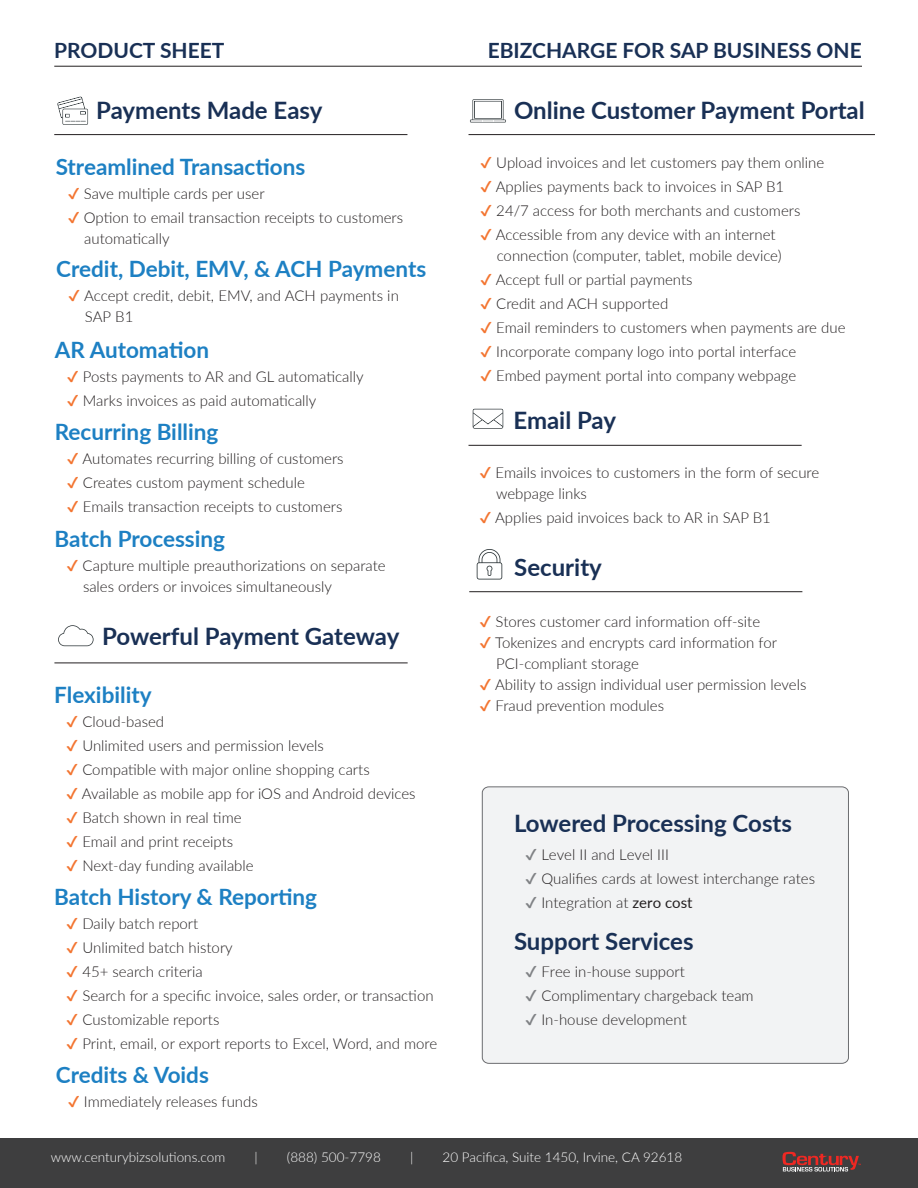
<style>
.page{position:relative;width:918px;height:1188px;background:#fff}
.page>*{position:absolute;margin:0;border:0;box-sizing:border-box;transform-origin:0 0}
.t1{font:700 24px "Lato";color:#193055}
.t2{font:700 22.5px "Lato";color:#1d80c3}
.t3{font:700 21px "Lato";color:#193055}
.t4{font:300 15px/21px "Lato";color:#231f20}
.t5{font:300 13.5px "Lato";color:#fff}
.s1{color:#f37531}
.s2{color:#808285}
.s3{font-weight:400}
</style>
<div class="page">
<hr style="left:54px;top:66px;width:808px;height:1px;background:#231f20">
<div style="left:0;top:1138px;width:918px;height:50px;background:#3e3e3f"></div>
<svg style="left:783px;top:1152px;width:78px;height:19px"></svg>
<div style="left:482px;top:787px;width:366px;height:276px;background:#f2f3f4;border-radius:6px"></div>
<div style="left:482px;top:787px;width:367px;height:277px;border:1px solid #6c6d70;border-radius:6px"></div>
<hr style="left:469px;top:134px;width:406px;height:1px;background:#231f20">
<hr style="left:469px;top:445px;width:333px;height:1px;background:#231f20">
<hr style="left:469px;top:591px;width:333px;height:1px;background:#231f20">
<svg style="left:58px;top:625px;width:36px;height:21px"></svg>
<svg style="left:473px;top:409px;width:30px;height:20px"></svg>
<svg style="left:477px;top:549px;width:25px;height:31px"></svg>
<svg style="left:57px;top:97px;width:31px;height:28px"></svg>
<hr style="left:54px;top:134px;width:353px;height:1px;background:#231f20">
<svg style="left:470px;top:99px;width:36px;height:23px"></svg>
<hr style="left:54px;top:663px;width:354px;height:1px;background:#231f20">
<h3 class="t3" style="left:54px;top:35px;width:172px">PRODUCT SHEET</h3>
<h1 class="t1" style="left:96px;top:93px;width:228px">Payments Made Easy</h1>
<h2 class="t2" style="left:56px;top:150px;width:251px">Streamlined Transactions</h2>
<p class="t4" style="left:68px;top:182px;width:198px"><span class="s1">✔</span> Save multiple cards per user</p>
<p class="t4" style="left:84px;top:206px;width:320px;text-indent:-16px"><span class="s1">✔</span> Option to email transaction receipts to customers automatically</p>
<h2 class="t2" style="left:56px;top:252px;width:371px">Credit, Debit, EMV, &amp; ACH Payments</h2>
<p class="t4" style="left:85px;top:284px;width:316px;text-indent:-16px"><span class="s1">✔</span> Accept credit, debit, EMV, and ACH payments in<br>SAP B1</p>
<h2 class="t2" style="left:55px;top:334px;width:156px">AR Automation</h2>
<p class="t4" style="left:67px;top:366px;width:298px"><span class="s1">✔</span> Posts payments to AR and GL automatically</p>
<p class="t4" style="left:67px;top:390px;width:251px"><span class="s1">✔</span> Marks invoices as paid automatically</p>
<h2 class="t2" style="left:55px;top:415px;width:165px">Recurring Billing</h2>
<p class="t4" style="left:67px;top:448px;width:278px"><span class="s1">✔</span> Automates recurring billing of customers</p>
<p class="t4" style="left:67px;top:472px;width:239px"><span class="s1">✔</span> Creates custom payment schedule</p>
<p class="t4" style="left:67px;top:496px;width:277px"><span class="s1">✔</span> Emails transaction receipts to customers</p>
<h2 class="t2" style="left:55px;top:522px;width:172px">Batch Processing</h2>
<p class="t4" style="left:83px;top:554px;width:304px;text-indent:-16px"><span class="s1">✔</span> Capture multiple preauthorizations on separate sales orders or invoices simultaneously</p>
<h1 class="t1" style="left:102px;top:619px;width:299px">Powerful Payment Gateway</h1>
<h2 class="t2" style="left:54px;top:678px;width:99px">Flexibility</h2>
<p class="t4" style="left:66px;top:710px;width:99px"><span class="s1">✔</span> Cloud-based</p>
<p class="t4" style="left:66px;top:734px;width:259px"><span class="s1">✔</span> Unlimited users and permission levels</p>
<p class="t4" style="left:66px;top:758px;width:305px"><span class="s1">✔</span> Compatible with major online shopping carts</p>
<p class="t4" style="left:66px;top:782px;width:351px"><span class="s1">✔</span> Available as mobile app for iOS and Android devices</p>
<p class="t4" style="left:66px;top:806px;width:177px"><span class="s1">✔</span> Batch shown in real time</p>
<p class="t4" style="left:66px;top:830px;width:169px"><span class="s1">✔</span> Email and print receipts</p>
<p class="t4" style="left:66px;top:854px;width:189px"><span class="s1">✔</span> Next-day funding available</p>
<h2 class="t2" style="left:54px;top:880px;width:264px">Batch History &amp; Reporting</h2>
<p class="t4" style="left:66px;top:912px;width:134px"><span class="s1">✔</span> Daily batch report</p>
<p class="t4" style="left:66px;top:936px;width:168px"><span class="s1">✔</span> Unlimited batch history</p>
<p class="t4" style="left:66px;top:960px;width:138px"><span class="s1">✔</span> 45+ search criteria</p>
<p class="t4" style="left:66px;top:984px;width:369px"><span class="s1">✔</span> Search for a specific invoice, sales order, or transaction</p>
<p class="t4" style="left:66px;top:1008px;width:155px"><span class="s1">✔</span> Customizable reports</p>
<p class="t4" style="left:66px;top:1032px;width:372px"><span class="s1">✔</span> Print, email, or export reports to Excel, Word, and more</p>
<h2 class="t2" style="left:56px;top:1058px;width:155px">Credits &amp; Voids</h2>
<p class="t4" style="left:68px;top:1090px;width:192px"><span class="s1">✔</span> Immediately releases funds</p>
<h3 class="t3" style="left:488px;top:35px;width:376px">EBIZCHARGE FOR SAP BUSINESS ONE</h3>
<h1 class="t1" style="left:514px;top:93px;width:352px">Online Customer Payment Portal</h1>
<p class="t4" style="left:480px;top:152px;width:346px"><span class="s1">✔</span> Upload invoices and let customers pay them online</p>
<p class="t4" style="left:480px;top:176px;width:306px"><span class="s1">✔</span> Applies payments back to invoices in SAP B1</p>
<p class="t4" style="left:480px;top:200px;width:322px"><span class="s1">✔</span> 24/7 access for both merchants and customers</p>
<p class="t4" style="left:497px;top:224px;width:286px;text-indent:-16px"><span class="s1">✔</span> Accessible from any device with an internet connection (computer, tablet, mobile device)</p>
<p class="t4" style="left:480px;top:269px;width:214px"><span class="s1">✔</span> Accept full or partial payments</p>
<p class="t4" style="left:480px;top:293px;width:190px"><span class="s1">✔</span> Credit and ACH supported</p>
<p class="t4" style="left:480px;top:317px;width:367px"><span class="s1">✔</span> Email reminders to customers when payments are due</p>
<p class="t4" style="left:480px;top:341px;width:318px"><span class="s1">✔</span> Incorporate company logo into portal interface</p>
<p class="t4" style="left:480px;top:365px;width:318px"><span class="s1">✔</span> Embed payment portal into company webpage</p>
<h1 class="t1" style="left:514px;top:403px;width:104px">Email Pay</h1>
<p class="t4" style="left:496px;top:462px;width:325px;text-indent:-16px"><span class="s1">✔</span> Emails invoices to customers in the form of secure webpage links</p>
<p class="t4" style="left:480px;top:507px;width:293px"><span class="s1">✔</span> Applies paid invoices back to AR in SAP B1</p>
<h1 class="t1" style="left:514px;top:549px;width:89px">Security</h1>
<p class="t4" style="left:480px;top:610px;width:282px"><span class="s1">✔</span> Stores customer card information off-site</p>
<p class="t4" style="left:496px;top:631px;width:283px;text-indent:-16px"><span class="s1">✔</span> Tokenizes and encrypts card information for<br>PCI-compliant storage</p>
<p class="t4" style="left:480px;top:673px;width:328px"><span class="s1">✔</span> Ability to assign individual user permission levels</p>
<p class="t4" style="left:480px;top:694px;width:186px"><span class="s1">✔</span> Fraud prevention modules</p>
<h1 class="t1" style="left:514px;top:806px;width:279px">Lowered Processing Costs</h1>
<p class="t4" style="left:525px;top:844px;width:145px"><span class="s2">✔</span> Level II and Level III</p>
<p class="t4" style="left:525px;top:868px;width:291px"><span class="s2">✔</span> Qualifies cards at lowest interchange rates</p>
<p class="t4" style="left:525px;top:892px;width:169px"><span class="s2">✔</span> Integration at <span class="s3">zero cost</span></p>
<h1 class="t1" style="left:514px;top:923px;width:181px">Support Services</h1>
<p class="t4" style="left:525px;top:961px;width:161px"><span class="s2">✔</span> Free in-house support</p>
<p class="t4" style="left:525px;top:985px;width:230px"><span class="s2">✔</span> Complimentary chargeback team</p>
<p class="t4" style="left:525px;top:1009px;width:163px"><span class="s2">✔</span> In-house development</p>
<p class="t5" style="left:51px;top:1148px;width:176px">www.centurybizsolutions.com</p>
<p class="t5" style="left:254px;top:1148px;width:5px">|</p>
<p class="t5" style="left:287px;top:1148px;width:95px">(888) 500-7798</p>
<p class="t5" style="left:410px;top:1148px;width:5px">|</p>
<p class="t5" style="left:443px;top:1148px;width:241px">20 Pacifica, Suite 1450, Irvine, CA 92618</p>
</div>
